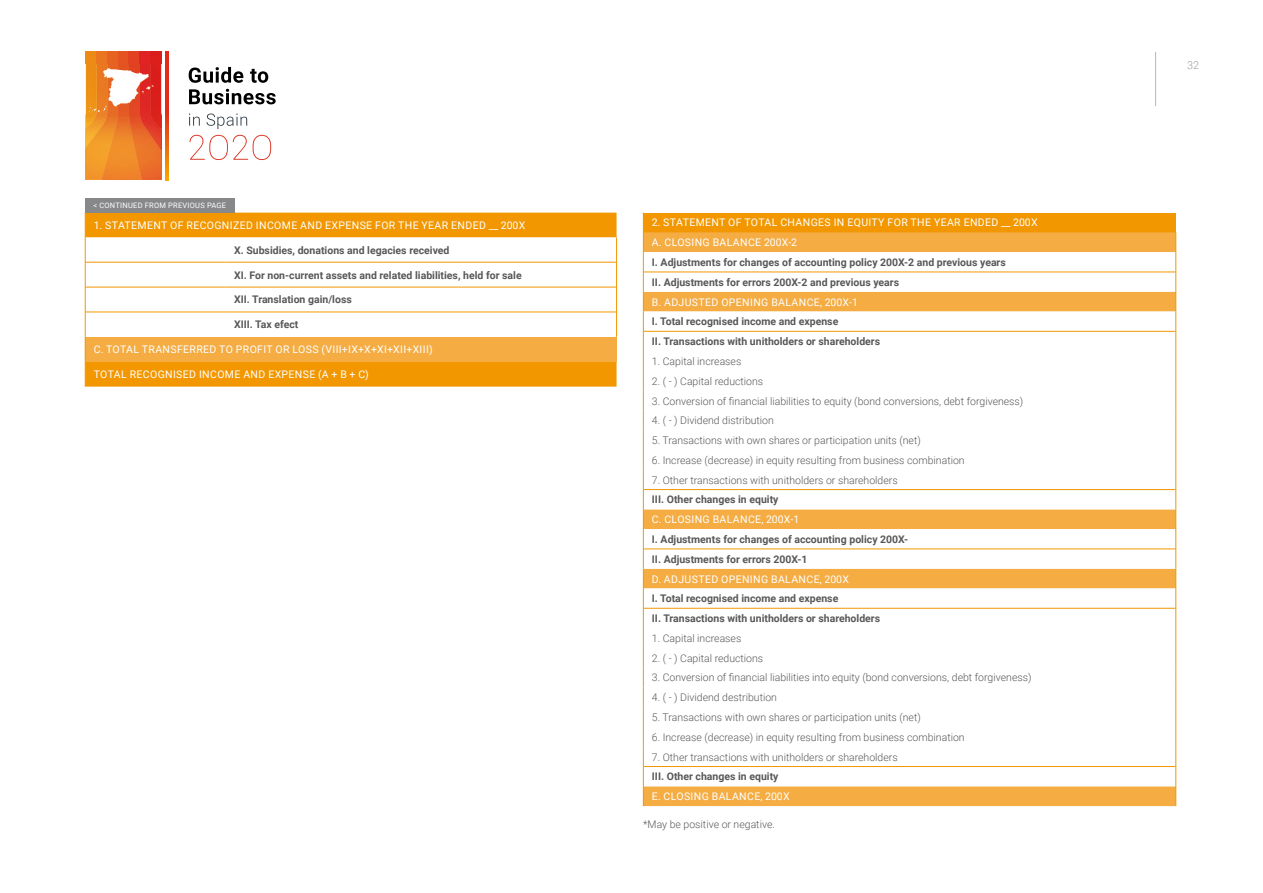
<style>
.page{position:relative;width:1263px;height:893px;background:#fff}
.page>*{position:absolute;margin:0;border:0;box-sizing:border-box;transform-origin:0 0}
.t1{font:300 10.95px "Roboto";color:#9c9e9f}
.t2{font:300 10.5px "Roboto";color:#58585a}
.t3{font:700 10.5px/19.8px "Roboto";color:#58585a}
.t4{font:10.5px/19.8px "Roboto";letter-spacing:.035em;color:#fff}
.t5{font:7.5px "Roboto";letter-spacing:.035em;color:#fff}
</style>
<div class="page">
<hr style="left:1155px;top:52px;width:1px;height:54px;background:#b9b7bb">
<svg style="left:86px;top:52px;width:75px;height:127px;background:#eb7b3c"></svg>
<svg style="left:166px;top:51px;width:3px;height:129px"></svg>
<svg style="left:189px;top:67px;width:54px;height:16px"></svg>
<svg style="left:250px;top:69px;width:18px;height:14px"></svg>
<svg style="left:189px;top:89px;width:87px;height:15px"></svg>
<svg style="left:189px;top:114px;width:11px;height:12px"></svg>
<svg style="left:207px;top:114px;width:40px;height:15px"></svg>
<svg style="left:189px;top:135px;width:82px;height:25px"></svg>
<div style="left:86px;top:213px;width:530px;height:174px;background:#f29700"></div>
<svg style="left:86px;top:237px;width:530px;height:100px"></svg>
<div style="left:85px;top:337px;width:531px;height:25px;background:#f4ac43"></div>
<hr style="left:85px;top:262px;width:140px;height:1px;background:#f29700">
<hr style="left:225px;top:262px;width:391px;height:1px;background:#f29700">
<hr style="left:85px;top:287px;width:140px;height:1px;background:#f29700">
<hr style="left:225px;top:287px;width:391px;height:1px;background:#f29700">
<hr style="left:85px;top:312px;width:140px;height:1px;background:#f29700">
<hr style="left:225px;top:312px;width:391px;height:1px;background:#f29700">
<svg style="left:616px;top:237px;width:1px;height:100px"></svg>
<svg style="left:85px;top:213px;width:1px;height:174px"></svg>
<div style="left:643px;top:213px;width:533px;height:19px;background:#f29700"></div>
<div style="left:644px;top:232px;width:531px;height:574px;background:#f4ac43"></div>
<svg style="left:644px;top:252px;width:531px;height:534px"></svg>
<hr style="left:643px;top:272px;width:532px;height:1px;background:#f29700">
<hr style="left:643px;top:331px;width:532px;height:1px;background:#f29700">
<hr style="left:643px;top:489px;width:532px;height:1px;background:#f29700">
<hr style="left:643px;top:549px;width:532px;height:1px;background:#f29700">
<hr style="left:643px;top:608px;width:532px;height:1px;background:#f29700">
<hr style="left:643px;top:766px;width:532px;height:1px;background:#f29700">
<svg style="left:643px;top:232px;width:1px;height:574px"></svg>
<svg style="left:1175px;top:232px;width:1px;height:574px"></svg>
<div style="left:85px;top:198px;width:150px;height:15px;background:#87888a"></div>
<p class="t5" style="left:94px;top:200px;width:134px">&lt; CONTINUED FROM PREVIOUS PAGE</p>
<p class="t4" style="left:94px;top:215px;width:433px">1. STATEMENT OF RECOGNIZED INCOME AND EXPENSE FOR THE YEAR ENDED __ 200X</p>
<p class="t3" style="left:234px;top:240px;width:217px">X. Subsidies, donations and legacies received</p>
<p class="t3" style="left:234px;top:265px;width:289px">XI. For non-current assets and related liabilities, held for sale</p>
<p class="t3" style="left:234px;top:289px;width:119px">XII. Translation gain/loss</p>
<p class="t3" style="left:234px;top:314px;width:66px">XIII. Tax efect</p>
<p class="t4" style="left:94px;top:339px;width:340px">C. TOTAL TRANSFERRED TO PROFIT OR LOSS (VIII+IX+X+XI+XII+XIII)</p>
<p class="t4" style="left:94px;top:364px;width:277px">TOTAL RECOGNISED INCOME AND EXPENSE (A + B + C)</p>
<p class="t4" style="left:652px;top:212px;width:387px">2. STATEMENT OF TOTAL CHANGES IN EQUITY FOR THE YEAR ENDED __ 200X<br>A. CLOSING BALANCE 200X-2</p>
<p class="t3" style="left:652px;top:252px;width:355px">I. Adjustments for changes of accounting policy 200X-2 and previous years<br>II. Adjustments for errors 200X-2 and previous years</p>
<p class="t4" style="left:652px;top:292px;width:207px">B. ADJUSTED OPENING BALANCE, 200X-1</p>
<p class="t3" style="left:652px;top:311px;width:230px">I. Total recognised income and expense<br>II. Transactions with unitholders or shareholders</p>
<p class="t2" style="left:652px;top:354px;width:91px">1. Capital increases</p>
<p class="t2" style="left:652px;top:374px;width:113px">2. ( - ) Capital reductions</p>
<p class="t2" style="left:652px;top:393px;width:373px">3. Conversion of financial liabilities to equity (bond conversions, debt forgiveness)</p>
<p class="t2" style="left:652px;top:413px;width:124px">4. ( - ) Dividend distribution</p>
<p class="t2" style="left:652px;top:433px;width:270px">5. Transactions with own shares or participation units (net)</p>
<p class="t2" style="left:652px;top:453px;width:314px">6. Increase (decrease) in equity resulting from business combination</p>
<p class="t2" style="left:652px;top:473px;width:247px">7. Other transactions with unitholders or shareholders</p>
<p class="t3" style="left:652px;top:489px;width:128px">III. Other changes in equity</p>
<p class="t4" style="left:652px;top:509px;width:149px">C. CLOSING BALANCE, 200X-1</p>
<p class="t3" style="left:652px;top:529px;width:258px">I. Adjustments for changes of accounting policy 200X-<br>II. Adjustments for errors 200X-1</p>
<p class="t4" style="left:652px;top:568px;width:199px">D. ADJUSTED OPENING BALANCE, 200X</p>
<p class="t3" style="left:652px;top:588px;width:230px">I. Total recognised income and expense<br>II. Transactions with unitholders or shareholders</p>
<p class="t2" style="left:652px;top:631px;width:91px">1. Capital increases</p>
<p class="t2" style="left:652px;top:651px;width:113px">2. ( - ) Capital reductions</p>
<p class="t2" style="left:652px;top:670px;width:381px">3. Conversion of financial liabilities into equity (bond conversions, debt forgiveness)</p>
<p class="t2" style="left:652px;top:690px;width:127px">4. ( - ) Dividend destribution</p>
<p class="t2" style="left:652px;top:710px;width:270px">5. Transactions with own shares or participation units (net)</p>
<p class="t2" style="left:652px;top:730px;width:314px">6. Increase (decrease) in equity resulting from business combination</p>
<p class="t2" style="left:652px;top:749px;width:247px">7. Other transactions with unitholders or shareholders</p>
<p class="t3" style="left:652px;top:766px;width:128px">III. Other changes in equity</p>
<p class="t4" style="left:652px;top:786px;width:139px">E. CLOSING BALANCE, 200X</p>
<p class="t2" style="left:643px;top:817px;width:133px">*May be positive or negative.</p>
<p class="t1" style="left:1187px;top:57px;width:14px">32</p>
</div>
